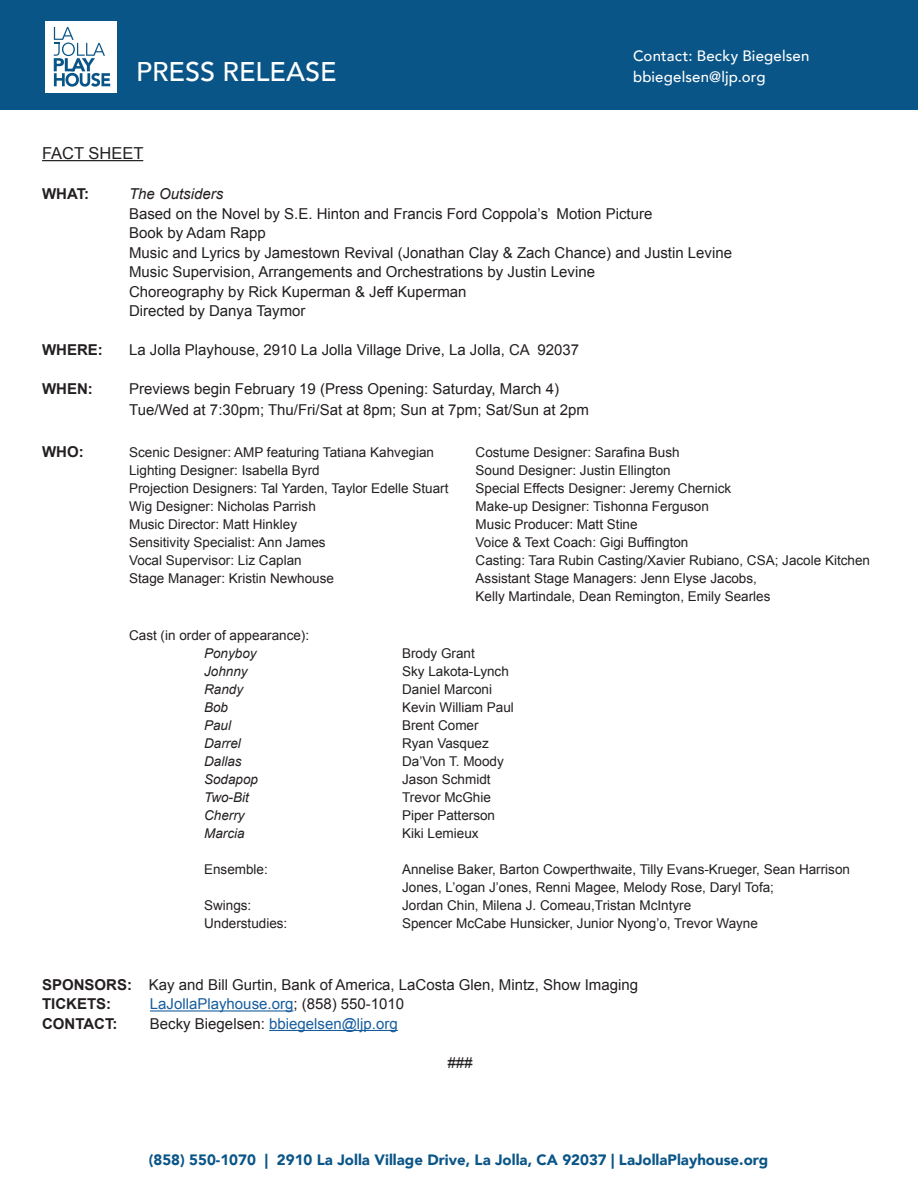
<style>
.page{position:relative;width:918px;height:1188px;background:#fff}
.page>*{position:absolute;margin:0;border:0;box-sizing:border-box;transform-origin:0 0}
.t1{font:500 27px "Avenir";color:#fff}
.t2{font:16.5px "Arial";color:#231f20}
.t3{font:15px/19.5px "Arial";color:#231f20}
.t4{font:900 15px "Avenir";color:#0a5587}
.t5{font:15px "Arial";color:#175d9e}
.t6{font:500 15px/21px "Avenir";letter-spacing:.01em;color:#fff}
.t7{font:700 15px "Arial";color:#231f20}
.t8{font:italic 15px "Arial";color:#231f20}
.t9{font:13.5px/18px "Arial";color:#231f20}
.t10{font:italic 13.5px "Arial";color:#231f20}
.s1{font-weight:700}
.s2{color:#231f20}
</style>
<div class="page">
<div style="left:0;top:0;width:918px;height:109px;background:#0a5587"></div>
<div style="left:45px;top:21px;width:72px;height:72px;background:#fff"></div>
<svg style="left:54px;top:27px;width:56px;height:60px"></svg>
<hr style="left:42px;top:160px;width:101px;height:1px;background:#231f20">
<hr style="left:150px;top:1010px;width:143px;height:2px;background:#175d9e">
<hr style="left:269px;top:1030px;width:129px;height:1px;background:#175d9e">
<h1 class="t1" style="left:136px;top:48px;width:202px">PRESS RELEASE</h1>
<p class="t6" style="left:633px;top:44px;width:178px">Contact: Becky Biegelsen bbiegelsen@ljp.org</p>
<p class="t2" style="left:42px;top:142px;width:103px">FACT SHEET</p>
<p class="t7" style="left:42px;top:184px;width:49px">WHAT:</p>
<p class="t8" style="left:129px;top:184px;width:96px">The Outsiders</p>
<p class="t3" style="left:129px;top:204px;width:605px">Based on the Novel by S.E. Hinton and Francis Ford Coppola’s Motion Picture<br>Book by Adam Rapp<br>Music and Lyrics by Jamestown Revival (Jonathan Clay &amp; Zach Chance) and Justin Levine Music Supervision, Arrangements and Orchestrations by Justin Levine<br>Choreography by Rick Kuperman &amp; Jeff Kuperman<br>Directed by Danya Taymor</p>
<p class="t7" style="left:42px;top:340px;width:62px">WHERE:</p>
<p class="t3" style="left:129px;top:341px;width:452px">La Jolla Playhouse, 2910 La Jolla Village Drive, La Jolla, CA 92037</p>
<p class="t7" style="left:42px;top:379px;width:52px">WHEN:</p>
<p class="t3" style="left:129px;top:379px;width:461px;line-height:21px">Previews begin February 19 (Press Opening: Saturday, March 4)<br>Tue/Wed at 7:30pm; Thu/Fri/Sat at 8pm; Sun at 7pm; Sat/Sun at 2pm</p>
<p class="t7" style="left:42px;top:442px;width:43px">WHO:</p>
<p class="t9" style="left:129px;top:444px;width:306px">Scenic Designer: AMP featuring Tatiana Kahvegian</p>
<p class="t9" style="left:476px;top:444px;width:206px">Costume Designer: Sarafina Bush</p>
<p class="t9" style="left:129px;top:462px;width:192px">Lighting Designer: Isabella Byrd</p>
<p class="t9" style="left:476px;top:462px;width:197px">Sound Designer: Justin Ellington</p>
<p class="t9" style="left:129px;top:480px;width:321px">Projection Designers: Tal Yarden, Taylor Edelle Stuart</p>
<p class="t9" style="left:476px;top:480px;width:257px">Special Effects Designer: Jeremy Chernick</p>
<p class="t9" style="left:129px;top:498px;width:188px">Wig Designer: Nicholas Parrish</p>
<p class="t9" style="left:476px;top:498px;width:235px">Make-up Designer: Tishonna Ferguson</p>
<p class="t9" style="left:129px;top:516px;width:170px">Music Director: Matt Hinkley</p>
<p class="t9" style="left:476px;top:516px;width:164px">Music Producer: Matt Stine</p>
<p class="t9" style="left:129px;top:534px;width:198px">Sensitivity Specialist: Ann James</p>
<p class="t9" style="left:476px;top:534px;width:214px">Voice &amp; Text Coach: Gigi Buffington</p>
<p class="t9" style="left:129px;top:552px;width:174px">Vocal Supervisor: Liz Caplan</p>
<p class="t9" style="left:476px;top:552px;width:396px">Casting: Tara Rubin Casting/Xavier Rubiano, CSA; Jacole Kitchen</p>
<p class="t9" style="left:129px;top:570px;width:206px">Stage Manager: Kristin Newhouse</p>
<p class="t9" style="left:476px;top:570px;width:296px">Assistant Stage Managers: Jenn Elyse Jacobs,<br>Kelly Martindale, Dean Remington, Emily Searles</p>
<p class="t9" style="left:129px;top:627px;width:182px">Cast (in order of appearance):</p>
<p class="t10" style="left:204px;top:645px;width:54px">Ponyboy</p>
<p class="t9" style="left:402px;top:645px;width:74px">Brody Grant</p>
<p class="t10" style="left:204px;top:663px;width:45px">Johnny</p>
<p class="t9" style="left:402px;top:663px;width:108px">Sky Lakota-Lynch</p>
<p class="t10" style="left:204px;top:681px;width:41px">Randy</p>
<p class="t9" style="left:402px;top:681px;width:92px">Daniel Marconi</p>
<p class="t10" style="left:204px;top:699px;width:26px">Bob</p>
<p class="t9" style="left:402px;top:699px;width:113px">Kevin William Paul</p>
<p class="t10" style="left:204px;top:717px;width:29px">Paul</p>
<p class="t9" style="left:402px;top:717px;width:78px">Brent Comer</p>
<p class="t10" style="left:204px;top:735px;width:38px">Darrel</p>
<p class="t9" style="left:402px;top:735px;width:88px">Ryan Vasquez</p>
<p class="t10" style="left:204px;top:753px;width:39px">Dallas</p>
<p class="t9" style="left:402px;top:753px;width:103px">Da’Von T. Moody</p>
<p class="t10" style="left:204px;top:771px;width:56px">Sodapop</p>
<p class="t9" style="left:402px;top:771px;width:90px">Jason Schmidt</p>
<p class="t10" style="left:204px;top:789px;width:46px">Two-Bit</p>
<p class="t9" style="left:402px;top:789px;width:90px">Trevor McGhie</p>
<p class="t10" style="left:204px;top:807px;width:42px">Cherry</p>
<p class="t9" style="left:402px;top:807px;width:95px">Piper Patterson</p>
<p class="t10" style="left:204px;top:825px;width:42px">Marcia</p>
<p class="t9" style="left:402px;top:825px;width:78px">Kiki Lemieux</p>
<p class="t9" style="left:204px;top:861px;width:65px">Ensemble:</p>
<p class="t9" style="left:402px;top:861px;width:449px">Annelise Baker, Barton Cowperthwaite, Tilly Evans-Krueger, Sean Harrison<br>Jones, L’ogan J’ones, Renni Magee, Melody Rose, Daryl Tofa;</p>
<p class="t9" style="left:204px;top:897px;width:49px">Swings:</p>
<p class="t9" style="left:402px;top:897px;width:291px">Jordan Chin, Milena J. Comeau,Tristan McIntyre</p>
<p class="t9" style="left:204px;top:915px;width:85px">Understudies:</p>
<p class="t9" style="left:402px;top:915px;width:357px">Spencer McCabe Hunsicker, Junior Nyong’o, Trevor Wayne</p>
<p class="t3" style="left:42px;top:975px;width:598px"><span class="s1">SPONSORS:</span> Kay and Bill Gurtin, Bank of America, LaCosta Glen, Mintz, Show Imaging<br><span class="s1">TICKETS:</span></p>
<p class="t5" style="left:150px;top:994px;width:256px">LaJollaPlayhouse.org<span class="s2">; (858) 550-1010</span></p>
<p class="t7" style="left:42px;top:1014px;width:77px">CONTACT:</p>
<p class="t5" style="left:150px;top:1014px;width:249px"><span class="s2">Becky Biegelsen:</span> bbiegelsen@ljp.org</p>
<p class="t8" style="left:447px;top:1053px;width:27px">###</p>
<p class="t4" style="left:149px;top:1147px;width:621px">(858) 550-1070 | 2910 La Jolla Village Drive, La Jolla, CA 92037 | LaJollaPlayhouse.org</p>
</div>
